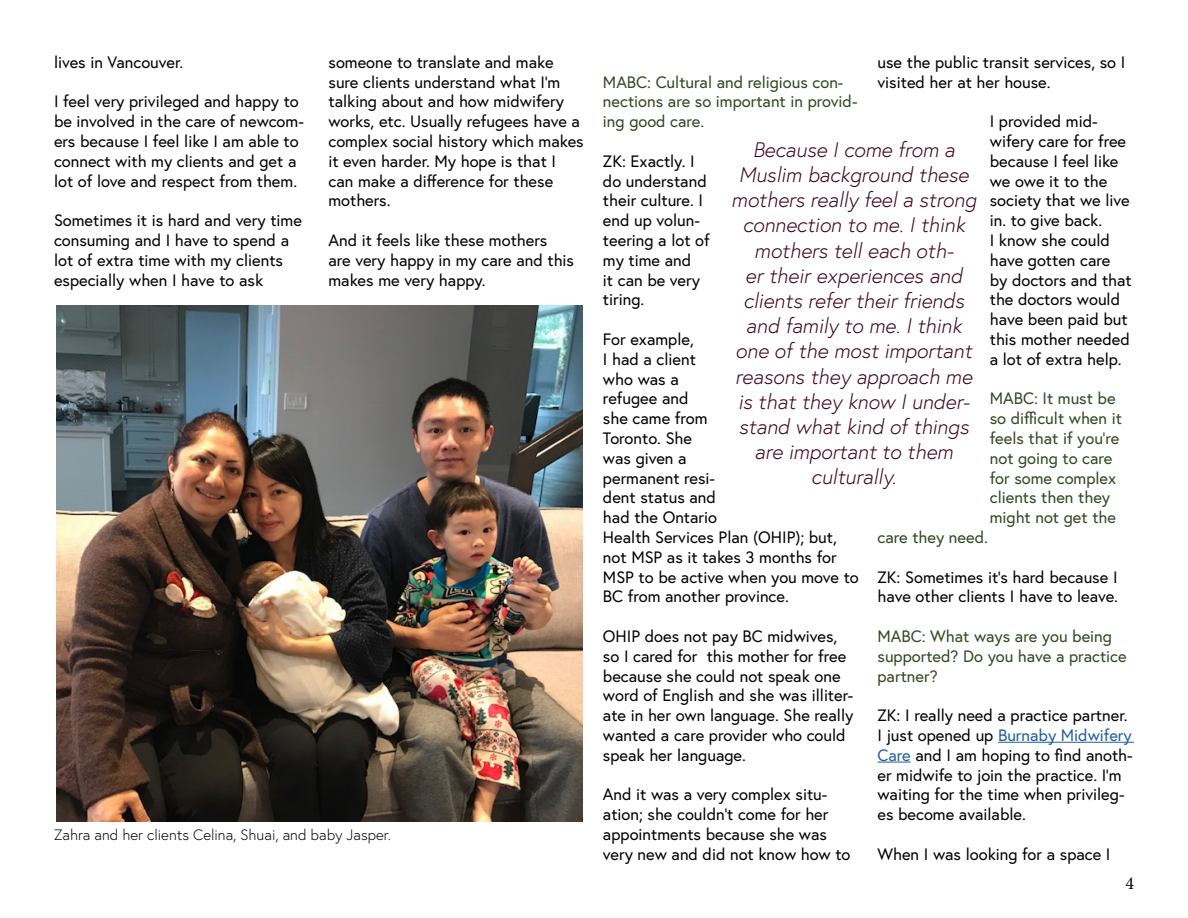
<style>
.page{position:relative;width:1188px;height:918px;background:#fff}
.page>*{position:absolute;margin:0;border:0;box-sizing:border-box;transform-origin:0 0}
.t1{font:italic 300 21px/25.2px "Europa";color:#3c001b;text-align:center}
.t2{font:18px "Minion Pro";color:#000}
.t3{font:16.5px/19.8px "Europa";color:#000}
.t4{font:16.5px/19.8px "Europa";color:#334724}
.t5{font:300 15px "Europa";color:#000}
.s1{color:#215e9e}
</style>
<div class="page">
<img style="left:57px;top:306px;width:525px;height:516px">
<hr style="left:998px;top:742px;width:136px;height:1px;background:#215e9e">
<hr style="left:878px;top:762px;width:33px;height:1px;background:#215e9e">
<p class="t3" style="left:54px;top:52px;width:131px">lives in Vancouver.</p>
<p class="t3" style="left:54px;top:91px;width:246px">I feel very privileged and happy to</p>
<p class="t3" style="left:54px;top:131px;width:246px">ers because I feel like I am able to</p>
<p class="t3" style="left:54px;top:111px;width:251px">be involved in the care of newcom-</p>
<p class="t3" style="left:54px;top:151px;width:245px">connect with my clients and get a lot of love and respect from them.</p>
<p class="t3" style="left:54px;top:210px;width:249px">Sometimes it is hard and very time consuming and I have to spend a lot of extra time with my clients especially when I have to ask</p>
<p class="t3" style="left:328px;top:52px;width:257px">someone to translate and make sure clients understand what m’ I talking about and how midwifery works, etc. Usually refugees have a complex social history which makes it even harder. My hope is that I can make a difference for these mothers.</p>
<p class="t3" style="left:328px;top:230px;width:247px">And it feels like these mothers<br>are very happy in my care and this makes me very happy.</p>
<p class="t5" style="left:54px;top:826px;width:338px">Zahra and her clients Celina, Shuai, and baby Jasper.</p>
<p class="t4" style="left:603px;top:72px;width:242px">MABC: Cultural and religious con-</p>
<p class="t4" style="left:603px;top:91px;width:256px">nections are so important in provid-</p>
<p class="t3" style="left:878px;top:52px;width:249px">use the public transit services, so I visited her at her house.</p>
<p class="t4" style="left:603px;top:111px;width:103px">ing good care.</p>
<p class="t3" style="left:990px;top:111px;width:109px">I provided mid-</p>
<p class="t3" style="left:990px;top:151px;width:144px">because I feel like we owe it to the society that we live in. to give back.<br>I know she could have gotten care by doctors and that the doctors would have been paid but this mother needed a lot of extra help.</p>
<p class="t4" style="left:990px;top:388px;width:134px">MABC It: must be so difficult when it feels that if your e’ not going to care for some complex clients then they might not get the</p>
<p class="t3" style="left:990px;top:131px;width:138px">wifery care for free</p>
<p class="t1" style="left:731px;top:137px;width:247px">Because I come from a<br>Muslim background these mothers really feel a strong connection to me I. think</p>
<p class="t1" style="left:745px;top:263px;width:219px">er their experiences and</p>
<p class="t3" style="left:603px;top:151px;width:105px">ZK: Exactly I. do understand their culture I.</p>
<p class="t3" style="left:603px;top:230px;width:108px">teering a lot of</p>
<p class="t3" style="left:603px;top:210px;width:98px">end up volun-</p>
<p class="t3" style="left:603px;top:250px;width:99px">my time and it can be very tiring.</p>
<p class="t3" style="left:603px;top:329px;width:106px">For example,<br>I had a client who was a refugee and she came from<br>Toronto. She was given a</p>
<p class="t3" style="left:603px;top:487px;width:115px">dent status and</p>
<p class="t1" style="left:754px;top:237px;width:201px">mothers tell each oth-</p>
<p class="t1" style="left:735px;top:288px;width:238px">clients refer their friends and family to me I. think one of the most important reasons they approach me</p>
<p class="t1" style="left:739px;top:414px;width:231px">stand what kind of things</p>
<p class="t1" style="left:738px;top:389px;width:233px">is that they know I under-</p>
<p class="t1" style="left:755px;top:439px;width:200px">are important to them culturally.</p>
<p class="t3" style="left:603px;top:468px;width:114px">permanent resi-</p>
<p class="t3" style="left:603px;top:507px;width:257px">had the Ontario<br>Health Services Plan (OHIP); but, not MSP as it takes 3 months for<br>MSP to be active when you move to<br>BC from another province.</p>
<p class="t3" style="left:707px;top:626px;width:141px;text-indent:-104px">OHIP does not pay BC midwives, this mother for free</p>
<p class="t4" style="left:878px;top:527px;width:112px">care they need.</p>
<p class="t3" style="left:878px;top:567px;width:242px">ZK: Sometimes s’i t hard because I have other clients I have to leave.</p>
<p class="t4" style="left:878px;top:626px;width:251px">MABC: What ways are you being supported? Do you have a practice partner?</p>
<p class="t3" style="left:878px;top:705px;width:256px">ZK I: really need a practice partner.<br>I just opened up <span class="s1">Burnaby Midwifery</span></p>
<p class="t3" style="left:878px;top:765px;width:246px">er midwife to join the practice m’ I.</p>
<p class="t3" style="left:603px;top:646px;width:239px">so I cared for<br>because she could not speak one</p>
<p class="t3" style="left:603px;top:705px;width:252px">ate in her own language. She really</p>
<p class="t3" style="left:603px;top:685px;width:252px">word of English and she was illiter-</p>
<p class="t3" style="left:603px;top:725px;width:244px">wanted a care provider who could speak her language.</p>
<p class="t3" style="left:878px;top:745px;width:257px"><span class="s1">Care</span> and I am hoping to find anoth-</p>
<p class="t3" style="left:603px;top:784px;width:226px">And it was a very complex situ-</p>
<p class="t3" style="left:603px;top:824px;width:249px">appointments because she was very new and did not know how to</p>
<p class="t3" style="left:603px;top:804px;width:227px">ation; she couldnt’ come for her</p>
<p class="t3" style="left:878px;top:784px;width:249px">waiting for the time when privileg-</p>
<p class="t3" style="left:878px;top:804px;width:150px">es become available.</p>
<p class="t3" style="left:878px;top:844px;width:235px">When I was looking for a space I</p>
<p class="t2" style="left:1125px;top:871px;width:10px">4</p>
</div>
